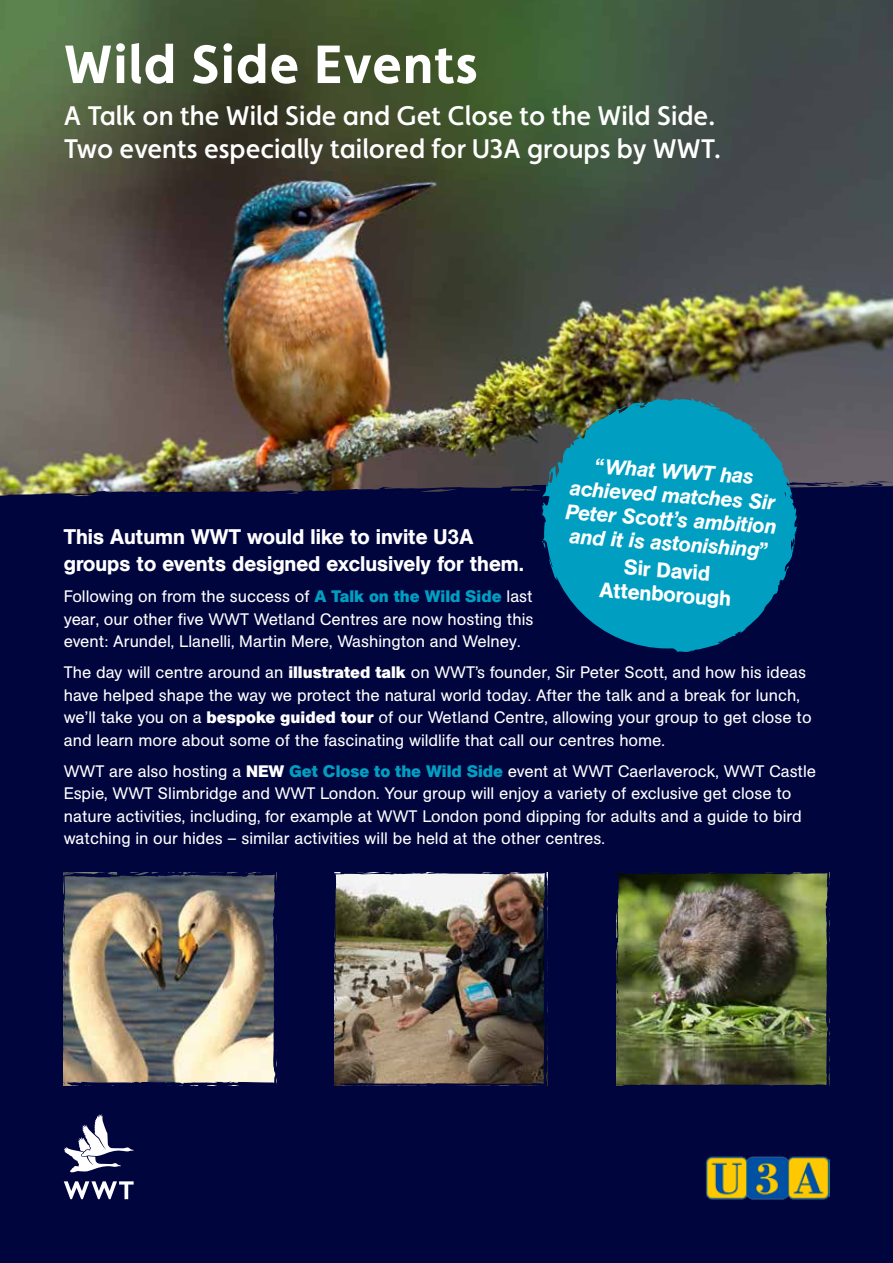
<style>
.page{position:relative;width:893px;height:1263px;background:#fff}
.page>*{position:absolute;margin:0;border:0;box-sizing:border-box;transform-origin:0 0}
.t1{font:700 54px "Faricy New";letter-spacing:.025em;color:#fff}
.t2{font:500 27px/33px "Faricy New";color:#fff}
.t3{font:500 21px/27px "AG Book Pro";color:#fff}
.t4{font:italic 500 21px/24px "AG Book Pro";color:#fff;text-align:center}
.t5{font:16.5px/22.5px "AG Book Pro";color:#fff}
.s1{font-style:normal}
.s2{font-weight:700;color:#009fc2}
.s3{font-weight:700}
</style>
<div class="page">
<img style="left:0;top:0;width:893px;height:482px">
<div style="left:0;top:557px;width:893px;height:706px;background:#00053e"></div>
<svg style="left:0;top:482px;width:893px;height:75px;fill:#00053e"></svg>
<svg style="left:67px;top:496px;width:19px;height:4px"></svg>
<svg style="left:826px;top:481px;width:67px;height:6px"></svg>
<svg style="left:798px;top:482px;width:21px;height:6px"></svg>
<svg style="left:381px;top:495px;width:20px;height:2px"></svg>
<svg style="left:541px;top:397px;width:257px;height:255px;fill:#009fc2"></svg>
<img style="left:706px;top:1157px;width:123px;height:42px">
<svg style="left:64px;top:1114px;width:70px;height:59px"></svg>
<svg style="left:64px;top:1181px;width:70px;height:18px"></svg>
<img style="left:63px;top:872px;width:214px;height:214px">
<svg style="left:63px;top:899px;width:3px;height:106px"></svg>
<svg style="left:63px;top:872px;width:16px;height:5px"></svg>
<svg style="left:151px;top:872px;width:7px;height:5px"></svg>
<svg style="left:63px;top:1081px;width:6px;height:3px"></svg>
<svg style="left:273px;top:951px;width:4px;height:10px"></svg>
<img style="left:334px;top:872px;width:214px;height:214px">
<svg style="left:334px;top:941px;width:3px;height:82px"></svg>
<svg style="left:334px;top:905px;width:2px;height:25px"></svg>
<svg style="left:385px;top:872px;width:8px;height:3px"></svg>
<svg style="left:334px;top:1083px;width:8px;height:2px"></svg>
<svg style="left:544px;top:927px;width:4px;height:13px"></svg>
<img style="left:616px;top:872px;width:214px;height:214px">
<svg style="left:616px;top:942px;width:4px;height:82px"></svg>
<svg style="left:616px;top:905px;width:3px;height:25px"></svg>
<svg style="left:667px;top:872px;width:9px;height:3px"></svg>
<svg style="left:616px;top:1084px;width:9px;height:2px"></svg>
<svg style="left:826px;top:927px;width:4px;height:13px"></svg>
<h1 class="t1" style="left:64px;top:32px;width:415px">Wild Side Events</h1>
<h2 class="t2" style="left:64px;top:98px;width:659px">A Talk on the Wild Side and Get Close to the Wild Side.<br>Two events especially tailored for U3A groups by WWT.</h2>
<p class="t4" style="left:569px;top:451px;width:213px;rotate:4deg"><span class="s1">“</span>What WWT has achieved matches Sir<br>Peter Scott’s ambition and it is astonishing<span class="s1">”</span></p>
<p class="t3" style="left:602px;top:553px;width:133px;line-height:24px;text-align:center;rotate:4deg">Sir David<br>Attenborough</p>
<p class="t3" style="left:64px;top:523px;width:462px">This Autumn WWT would like to invite U3A groups to events designed exclusively for them.</p>
<p class="t5" style="left:64px;top:585px;width:471px;text-align:justify">Following on from the success of <span class="s2">A Talk on the Wild Side</span> last year, our other five WWT Wetland Centres are now hosting this event: Arundel, Llanelli, Martin Mere, Washington and Welney.</p>
<p class="t5" style="left:64px;top:661px;width:749px">The day will centre around an <span class="s3">illustrated talk</span> on WWT’s founder, Sir Peter Scott, and how his ideas have helped shape the way we protect the natural world today. After the talk and a break for lunch, we’ll take you on a <span class="s3">bespoke guided tour</span> of our Wetland Centre, allowing your group to get close to and learn more about some of the fascinating wildlife that call our centres home.</p>
<p class="t5" style="left:64px;top:759px;width:754px">WWT are also hosting a <span class="s3">NEW</span> <span class="s2">Get Close to the Wild Side</span> event at WWT Caerlaverock, WWT Castle Espie, WWT Slimbridge and WWT London. Your group will enjoy a variety of exclusive get close to nature activities, including, for example at WWT London pond dipping for adults and a guide to bird watching in our hides – similar activities will be held at the other centres.</p>
</div>
